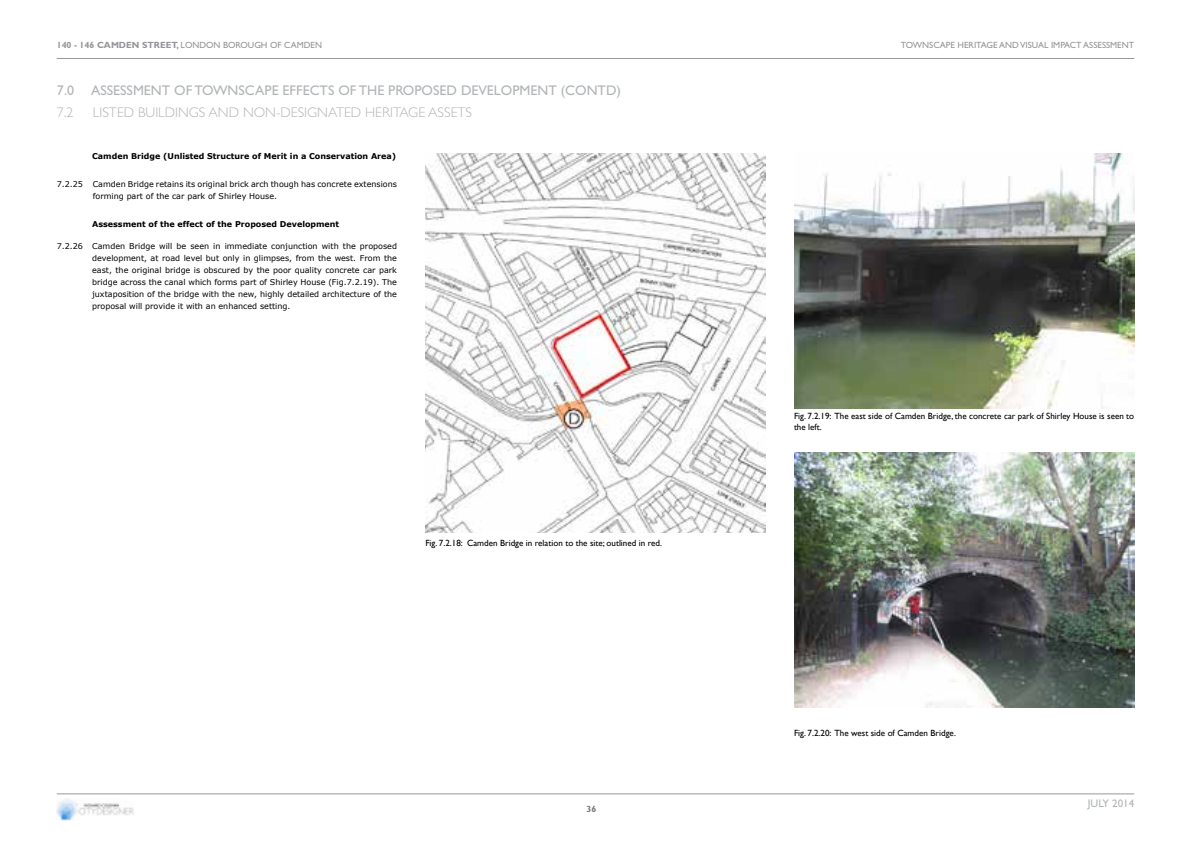
<style>
.page{position:relative;width:1191px;height:842px;background:#fff}
.page>*{position:absolute;margin:0;border:0;box-sizing:border-box;transform-origin:0 0}
.t1{font:14px "Gill Sans Std";color:#b1b4b6}
.t2{font:300 14px "Gill Sans Std";color:#b1b4b6}
.t3{font:11px "Gill Sans Std";color:#b1b4b6}
.t4{font:9px/10.8px "Gill Sans";color:#000}
.t5{font:9px "Gill Sans Std";color:#939598}
.t6{font:700 9px "Gill Sans Std";color:#7b7c7e}
.t7{font:8px/12px "Verdana";color:#000}
.t8{font:700 8px "Verdana";color:#000}
.s1{font-weight:700}
</style>
<div class="page">
<hr style="left:57px;top:58px;width:1077px;height:1px;background:#999">
<img style="left:57px;top:799px;width:77px;height:21px">
<hr style="left:57px;top:794px;width:1077px;height:1px;background:#999">
<img style="left:425px;top:153px;width:340px;height:380px">
<img style="left:794px;top:452px;width:340px;height:255px">
<img style="left:794px;top:153px;width:340px;height:255px">
<p class="t5" style="left:57px;top:40px;width:267px"><span class="s1">140 - 146 CAMDEN STREET,</span> LONDON BOROUGH OF CAMDEN</p>
<p class="t5" style="left:901px;top:40px;width:235px">TOWNSCAPE HERITAGE AND VISUAL IMPACT ASSESSMENT</p>
<h1 class="t1" style="left:57px;top:82px;width:565px">7.0 ASSESSMENT OF TOWNSCAPE EFFECTS OF THE PROPOSED DEVELOPMENT (CONTD)</h1>
<h1 class="t2" style="left:57px;top:105px;width:18px">7.2</h1>
<h1 class="t2" style="left:93px;top:105px;width:381px">LISTED BUILDINGS AND NON-DESIGNATED HERITAGE ASSETS</h1>
<p class="t8" style="left:92px;top:151px;width:305px">Camden Bridge (Unlisted Structure of Merit in a Conservation Area)</p>
<p class="t7" style="left:93px;top:178px;width:306px;text-indent:-36px">7.2.25 Camden Bridge retains its original brick arch though has concrete extensions forming part of the car park of Shirley House.</p>
<p class="t8" style="left:92px;top:219px;width:249px">Assessment of the effect of the Proposed Development</p>
<p class="t7" style="left:92px;top:240px;width:306px;text-align:justify;text-indent:-35px">7.2.26 Camden Bridge will be seen in immediate conjunction with the proposed development, at road level but only in glimpses, from the west. From the east, the original bridge is obscured by the poor quality concrete car park bridge across the canal which forms part of Shirley House (Fig.7.2.19). The juxtaposition of the bridge with the new, highly detailed architecture of the proposal will provide it with an enhanced setting.</p>
<p class="t4" style="left:425px;top:538px;width:238px">Fig. 7.2.18: Camden Bridge in relation to the site; outlined in red.</p>
<p class="t6" style="left:586px;top:804px;width:11px">36</p>
<p class="t4" style="left:794px;top:411px;width:342px">Fig. 7.2.19: The east side of Camden Bridge, the concrete car park of Shirley House is seen to the left.</p>
<p class="t4" style="left:794px;top:728px;width:163px">Fig. 7.2.20: The west side of Camden Bridge.</p>
<h2 class="t3" style="left:1087px;top:797px;width:48px">JULY 2014</h2>
</div>
